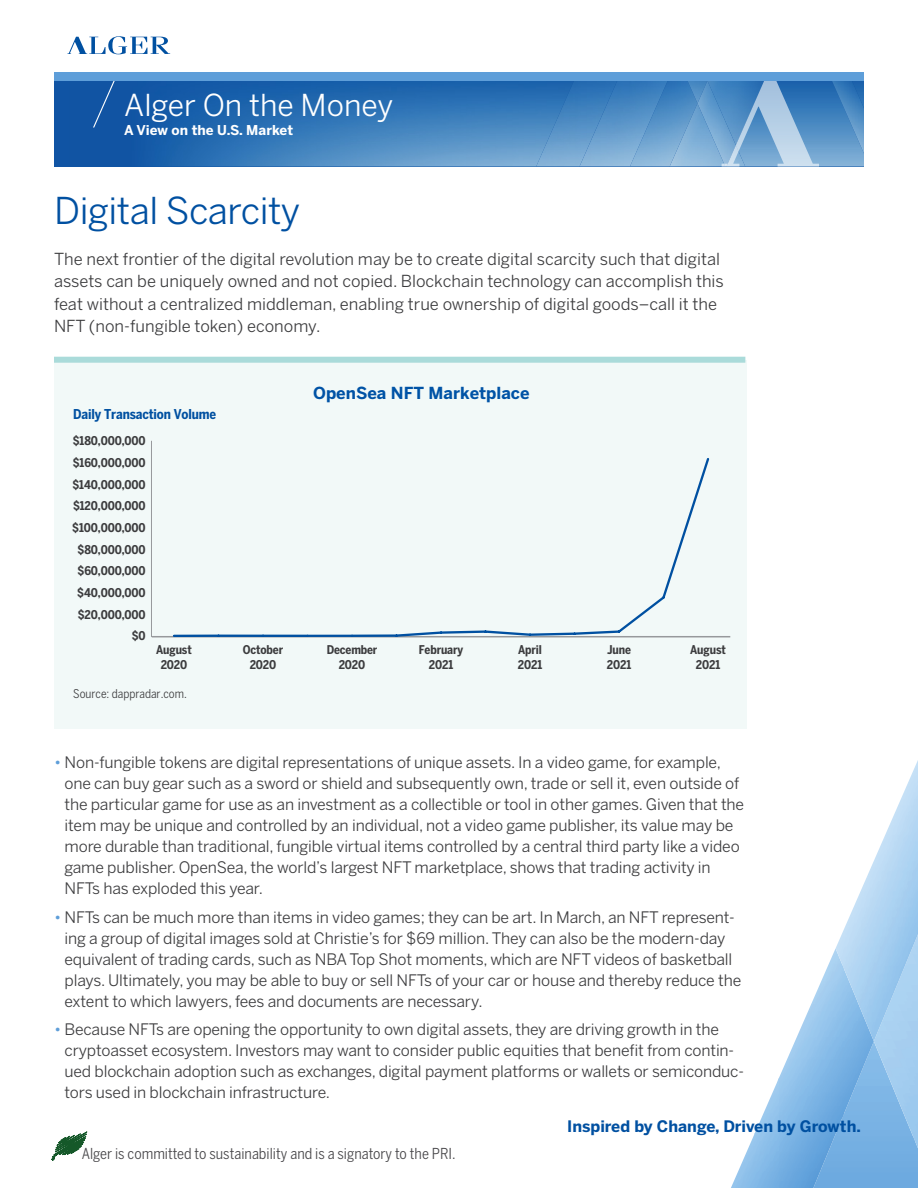
<style>
.page{position:relative;width:918px;height:1188px;background:#fff}
.page>*{position:absolute;margin:0;border:0;box-sizing:border-box;transform-origin:0 0}
.Fund_Name_-_Masthead{font:36.75px "Benton Sans";letter-spacing:-.01em;color:#0050a1}
.t1{font:30px "Benton Sans";color:#fff}
.Subhead{font:16.5px/22.5px "Benton Sans";color:#3c3c3e}
.t2{font:700 16.5px "Benton Sans";color:#0053a6}
.Subhead-2{font:15.75px/21px "Benton Sans";letter-spacing:-.01em;color:#3c3c3e}
.t3{font:700 15.75px "Benton Sans";color:#0050a1}
.t4{font:15px "Benton Sans Cond";color:#474649}
.t5{font:700 condensed 13.5px "Benton Sans";letter-spacing:-.01em;color:#0050a1}
.t6{font:700 13.5px "Benton Sans";color:#fff}
.t7{font:700 condensed 12px/14.4px "Benton Sans";letter-spacing:-.01em;color:#3c3c3e;text-align:center}
.t8{font:12px "Benton Sans Cond";color:#3c3c3e}
.s1{color:#5e9ed9}
</style>
<div class="page">
<div style="left:54px;top:81px;width:16px;height:86px;background:#1054a4"></div>
<img style="left:70px;top:81px;width:794px;height:86px">
<img style="left:536px;top:81px;width:44px;height:85px">
<img style="left:580px;top:81px;width:88px;height:85px">
<img style="left:670px;top:81px;width:52px;height:85px">
<img style="left:688px;top:81px;width:19px;height:22px">
<img style="left:832px;top:81px;width:32px;height:73px">
<svg style="left:68px;top:36px;width:102px;height:18px"></svg>
<svg style="left:93px;top:81px;width:22px;height:47px"></svg>
<div style="left:54px;top:72px;width:810px;height:9px;background:#5e9ed9"></div>
<img style="left:779px;top:948px;width:64px;height:240px">
<img style="left:731px;top:1134px;width:48px;height:54px">
<img style="left:754px;top:1078px;width:25px;height:56px">
<img style="left:842px;top:1041px;width:32px;height:77px">
<img style="left:874px;top:1041px;width:44px;height:147px">
<img style="left:836px;top:760px;width:82px;height:281px">
<svg style="left:51px;top:1131px;width:37px;height:30px"></svg>
<svg style="left:722px;top:81px;width:97px;height:86px;background:#72a2ce"></svg>
<div style="left:54px;top:360px;width:693px;height:369px;background:#f2f9f8"></div>
<div style="left:54px;top:357px;width:691px;height:6px;background:#aadbda"></div>
<hr style="left:152px;top:636px;width:578px;height:1px;background:#97999c">
<hr style="left:151px;top:441px;width:1px;height:196px;background:#97999c">
<hr style="left:174px;top:635px;width:45px;height:2px;background:#0050a1">
<hr style="left:219px;top:635px;width:44px;height:2px;background:#0050a1">
<hr style="left:263px;top:635px;width:45px;height:2px;background:#0050a1">
<hr style="left:308px;top:635px;width:44px;height:2px;background:#0050a1">
<svg style="left:350px;top:458px;width:361px;height:180px"></svg>
<h2 class="t1" style="left:124px;top:87px;width:271px">Alger On the Money</h2>
<p class="t6" style="left:124px;top:122px;width:170px">A View on the U.S. Market</p>
<p class="Fund_Name_-_Masthead" style="left:54px;top:189px;width:248px">Digital Scarcity</p>
<p class="Subhead" style="left:54px;top:248px;width:671px">The next frontier of the digital revolution may be to create digital scarcity such that digital assets can be uniquely owned and not copied. Blockchain technology can accomplish this feat without a centralized middleman, enabling true ownership of digital goods–call it the NFT (non-fungible token) economy.</p>
<p class="t5" style="left:73px;top:406px;width:144px">Daily Transaction Volume</p>
<p class="t7" style="left:73px;top:434px;width:74px">$180,000,000</p>
<p class="t7" style="left:73px;top:455px;width:74px">$160,000,000</p>
<p class="t7" style="left:73px;top:477px;width:75px">$140,000,000</p>
<p class="t7" style="left:73px;top:499px;width:74px">$120,000,000</p>
<p class="t7" style="left:72px;top:520px;width:75px">$100,000,000</p>
<p class="t7" style="left:78px;top:542px;width:70px">$80,000,000</p>
<p class="t7" style="left:78px;top:564px;width:70px">$60,000,000</p>
<p class="t7" style="left:77px;top:585px;width:70px">$40,000,000</p>
<p class="t7" style="left:78px;top:607px;width:69px">$20,000,000</p>
<p class="t7" style="left:132px;top:629px;width:15px">$0</p>
<p class="t7" style="left:156px;top:643px;width:37px">August<br>2020</p>
<p class="t8" style="left:73px;top:687px;width:115px">Source: dappradar.com.</p>
<p class="t7" style="left:243px;top:643px;width:42px">October<br>2020</p>
<p class="t2" style="left:313px;top:383px;width:218px">OpenSea NFT Marketplace</p>
<p class="t7" style="left:327px;top:643px;width:52px">December<br>2020</p>
<p class="t7" style="left:419px;top:643px;width:46px">February<br>2021</p>
<p class="t7" style="left:518px;top:643px;width:26px;text-align:left">April<br>2021</p>
<p class="t7" style="left:607px;top:643px;width:26px;text-align:left">June<br>2021</p>
<p class="t7" style="left:690px;top:643px;width:37px">August<br>2021</p>
<p class="Subhead-2" style="left:65px;top:752px;width:681px;text-indent:-11px"><span class="s1">•</span> Non-fungible tokens are digital representations of unique assets. In a video game, for example, one can buy gear such as a sword or shield and subsequently own, trade or sell it, even outside of the particular game for use as an investment as a collectible or tool in other games. Given that the item may be unique and controlled by an individual, not a video game publisher, its value may be more durable than traditional, fungible virtual items controlled by a central third party like a video game publisher. OpenSea, the world’s largest NFT marketplace, shows that trading activity in NFTs has exploded this year.</p>
<p class="Subhead-2" style="left:65px;top:906px;width:678px;text-indent:-11px"><span class="s1">•</span> NFTs can be much more than items in video games; they can be art. In March, an NFT represent&shy;ing a group of digital images sold at Christie’s for $69 million. They can also be the modern-day equivalent of trading cards, such as NBA Top Shot moments, which are NFT videos of basketball plays. Ultimately, you may be able to buy or sell NFTs of your car or house and thereby reduce the extent to which lawyers, fees and documents are necessary.</p>
<p class="Subhead-2" style="left:65px;top:1019px;width:681px;text-indent:-11px"><span class="s1">•</span> Because NFTs are opening the opportunity to own digital assets, they are driving growth in the cryptoasset ecosystem. Investors may want to consider public equities that benefit from contin&shy;ued blockchain adoption such as exchanges, digital payment platforms or wallets or semiconduc&shy;tors used in blockchain infrastructure.</p>
<p class="t4" style="left:82px;top:1145px;width:376px">Alger is committed to sustainability and is a signatory to the PRI.</p>
<p class="t3" style="left:567px;top:1117px;width:295px">Inspired by Change, Driven by Growth.</p>
</div>
